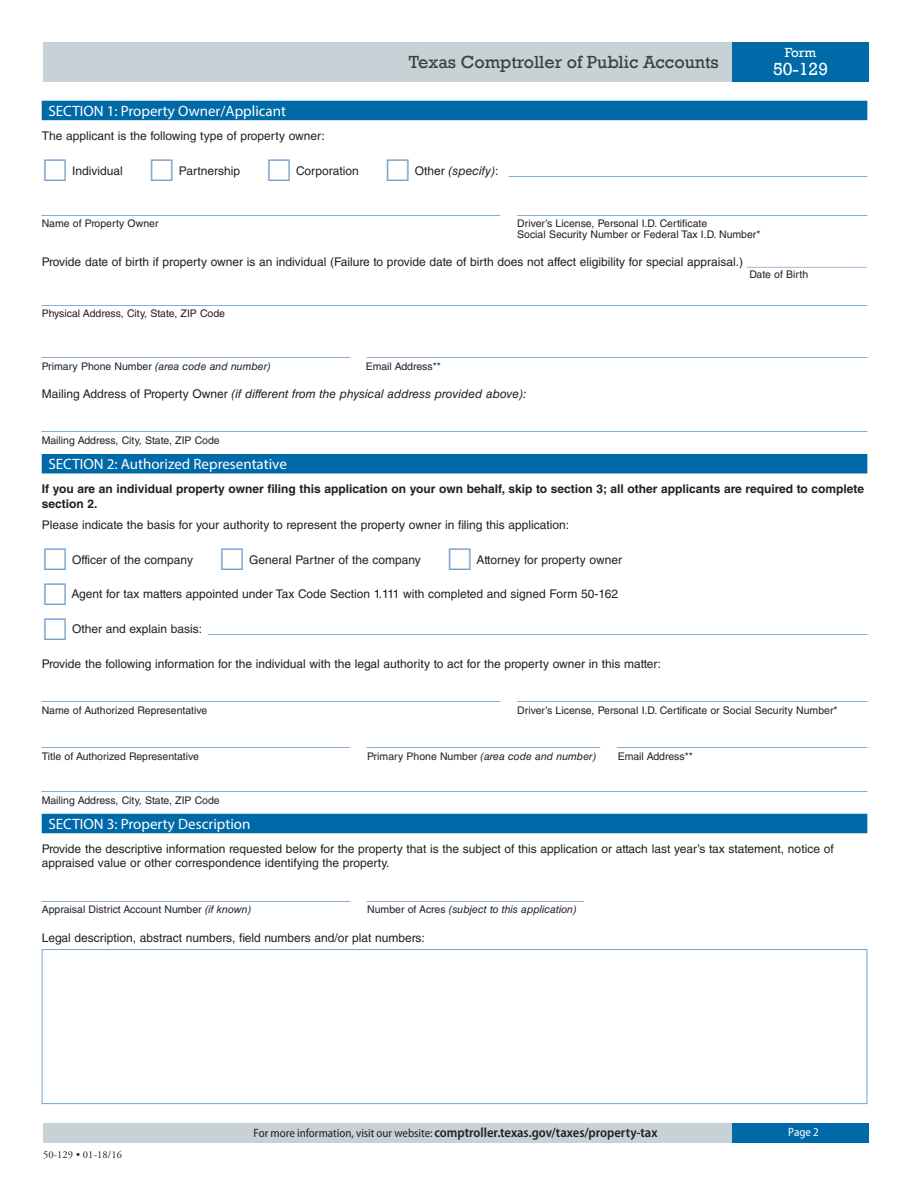
<style>
.page{position:relative;width:918px;height:1188px;background:#fff}
.page>*{position:absolute;margin:0;border:0;box-sizing:border-box;transform-origin:0 0}
.t1{font:18px "Rockwell";color:#3e3e3f}
.t2{font:18px "Rockwell";color:#fff}
.t3{font:15px "Helvetica LT Std";color:#6095c5}
.t4{font:15px "Myriad Pro";color:#fff}
.t5{font:600 semi-condensed 13.5px "Myriad Pro";color:#231f20}
.t6{font:13.5px "Rockwell";color:#fff}
.t7{font:12px/14.4px "Helvetica LT Std";color:#231f20}
.t8{font:700 12px/14.4px "Helvetica LT Std";color:#231f20}
.t9{font:italic 12px "Helvetica LT Std";color:#231f20}
.t10{font:semi-condensed 12px "Myriad Pro";color:#fff}
.t11{font:10.5px/10.5px "Helvetica LT Std";color:#231f20}
.t12{font:italic 10.5px "Helvetica LT Std";color:#231f20}
.t13{font:10.5px "Adobe Garamond Pro";letter-spacing:.01em;color:#231f20}
.s1{font-size:12px;color:#231f20}
.s2{font-style:italic;font-size:12px;color:#231f20}
.s3{color:#6095c5}
.s4{font-style:normal}
.s5{font-style:italic}
.s6{font-weight:400;font-size:12px}
</style>
<div class="page">
<div style="left:43px;top:42px;width:689px;height:39px;background:#c8d1d5"></div>
<div style="left:732px;top:42px;width:137px;height:39px;background:#006aa8"></div>
<div style="left:43px;top:1123px;width:689px;height:19px;background:#c8d1d5"></div>
<div style="left:732px;top:1123px;width:137px;height:19px;background:#006aa8"></div>
<div style="left:42px;top:101px;width:825px;height:19px;background:#006aa8"></div>
<div style="left:42px;top:454px;width:825px;height:19px;background:#006aa8"></div>
<div style="left:42px;top:814px;width:825px;height:19px;background:#006aa8"></div>
<div style="left:42px;top:949px;width:825px;height:155px;border:1px solid #77a3cd"></div>
<p class="t1" style="left:409px;top:51px;width:311px">Texas Comptroller of Public Accounts</p>
<p class="t6" style="left:785px;top:45px;width:33px">Form</p>
<p class="t2" style="left:773px;top:59px;width:57px">50-129</p>
<h2 class="t4" style="left:48px;top:101px;width:239px">SECTION 1: Property Owner/Applicant</h2>
<p class="t7" style="left:42px;top:129px;width:285px">The applicant is the following type of property owner:</p>
<p class="t7" style="left:72px;top:163px;width:52px">Individual</p>
<p class="t7" style="left:179px;top:163px;width:63px">Partnership</p>
<p class="t7" style="left:296px;top:163px;width:64px">Corporation</p>
<p class="t3" style="left:415px;top:161px;width:454px"><span class="s1">Other</span> <span class="s2">(specify)</span><span class="s1">:</span> ___________________________________________</p>
<p class="t3" style="left:42px;top:200px;width:827px">_______________________________________________________ __________________________________________</p>
<p class="t11" style="left:42px;top:218px;width:118px">Name of Property Owner</p>
<p class="t11" style="left:517px;top:218px;width:245px">Driver’s License, Personal I.D. Certificate<br>Social Security Number or Federal Tax I.D. Number*</p>
<p class="t7" style="left:42px;top:254px;width:827px">Provide date of birth if property owner is an individual (Failure to provide date of birth does not affect eligibility for special appraisal.) <span class="s3">__________________</span></p>
<p class="t11" style="left:749px;top:269px;width:60px">Date of Birth</p>
<p class="t3" style="left:42px;top:290px;width:827px">___________________________________________________________________________________________________</p>
<p class="t11" style="left:42px;top:308px;width:185px">Physical Address, City, State, ZIP Code</p>
<p class="t3" style="left:42px;top:342px;width:827px">_____________________________________ ____________________________________________________________</p>
<p class="t12" style="left:42px;top:360px;width:231px"><span class="s4">Primary Phone Number</span> (area code and number)</p>
<p class="t11" style="left:366px;top:361px;width:77px">Email Address**</p>
<p class="t9" style="left:42px;top:387px;width:486px"><span class="s4">Mailing Address of Property Owner</span> (if different from the physical address provided above):</p>
<p class="t3" style="left:42px;top:416px;width:827px">___________________________________________________________________________________________________</p>
<p class="t11" style="left:42px;top:435px;width:180px">Mailing Address, City, State, ZIP Code</p>
<h2 class="t4" style="left:48px;top:454px;width:240px">SECTION 2: Authorized Representative</h2>
<p class="t8" style="left:42px;top:482px;width:824px">If you are an individual property owner filing this application on your own behalf, skip to section 3; all other applicants are required to complete section 2.</p>
<p class="t7" style="left:42px;top:517px;width:529px">Please indicate the basis for your authority to represent the property owner in filing this application:</p>
<p class="t7" style="left:72px;top:552px;width:122px">Officer of the company</p>
<p class="t7" style="left:249px;top:552px;width:173px">General Partner of the company</p>
<p class="t7" style="left:476px;top:552px;width:147px">Attorney for property owner</p>
<p class="t7" style="left:72px;top:587px;width:548px">Agent for tax matters appointed under Tax Code Section 1.111 with completed and signed Form 50-162</p>
<p class="t3" style="left:72px;top:619px;width:797px"><span class="s1">Other and explain basis:</span> _______________________________________________________________________________</p>
<p class="t7" style="left:42px;top:656px;width:621px">Provide the following information for the individual with the legal authority to act for the property owner in this matter:</p>
<p class="t3" style="left:42px;top:686px;width:827px">_______________________________________________________ __________________________________________</p>
<p class="t11" style="left:42px;top:705px;width:167px">Name of Authorized Representative</p>
<p class="t11" style="left:517px;top:705px;width:322px">Driver’s License, Personal I.D. Certificate or Social Security Number*</p>
<p class="t3" style="left:42px;top:732px;width:827px">_____________________________________ ____________________________ ______________________________</p>
<p class="t11" style="left:42px;top:751px;width:159px">Title of Authorized Representative</p>
<p class="t12" style="left:367px;top:750px;width:231px"><span class="s4">Primary Phone Number</span> (area code and number)</p>
<p class="t11" style="left:618px;top:751px;width:77px">Email Address**</p>
<p class="t3" style="left:42px;top:776px;width:827px">___________________________________________________________________________________________________</p>
<p class="t11" style="left:42px;top:795px;width:180px">Mailing Address, City, State, ZIP Code</p>
<h2 class="t4" style="left:48px;top:814px;width:203px">SECTION 3: Property Description</h2>
<p class="t7" style="left:42px;top:842px;width:793px">Provide the descriptive information requested below for the property that is the subject of this application or attach last year’s tax statement, notice of appraised value or other correspondence identifying the property.</p>
<p class="t3" style="left:42px;top:886px;width:544px">_____________________________________ __________________________</p>
<p class="t11" style="left:42px;top:905px;width:211px">Appraisal District Account Number <span class="s5">(if known)</span></p>
<p class="t12" style="left:367px;top:904px;width:211px"><span class="s4">Number of Acres</span> (subject to this application)</p>
<p class="t7" style="left:42px;top:931px;width:385px">Legal description, abstract numbers, field numbers and/or plat numbers:</p>
<p class="t13" style="left:43px;top:1149px;width:80px">50-129 • 01-18/16</p>
<p class="t5" style="left:254px;top:1125px;width:405px"><span class="s6">For more information, visit our website:</span> comptroller.texas.gov/taxes/property-tax</p>
<p class="t10" style="left:788px;top:1126px;width:32px">Page 2</p>
</div>
